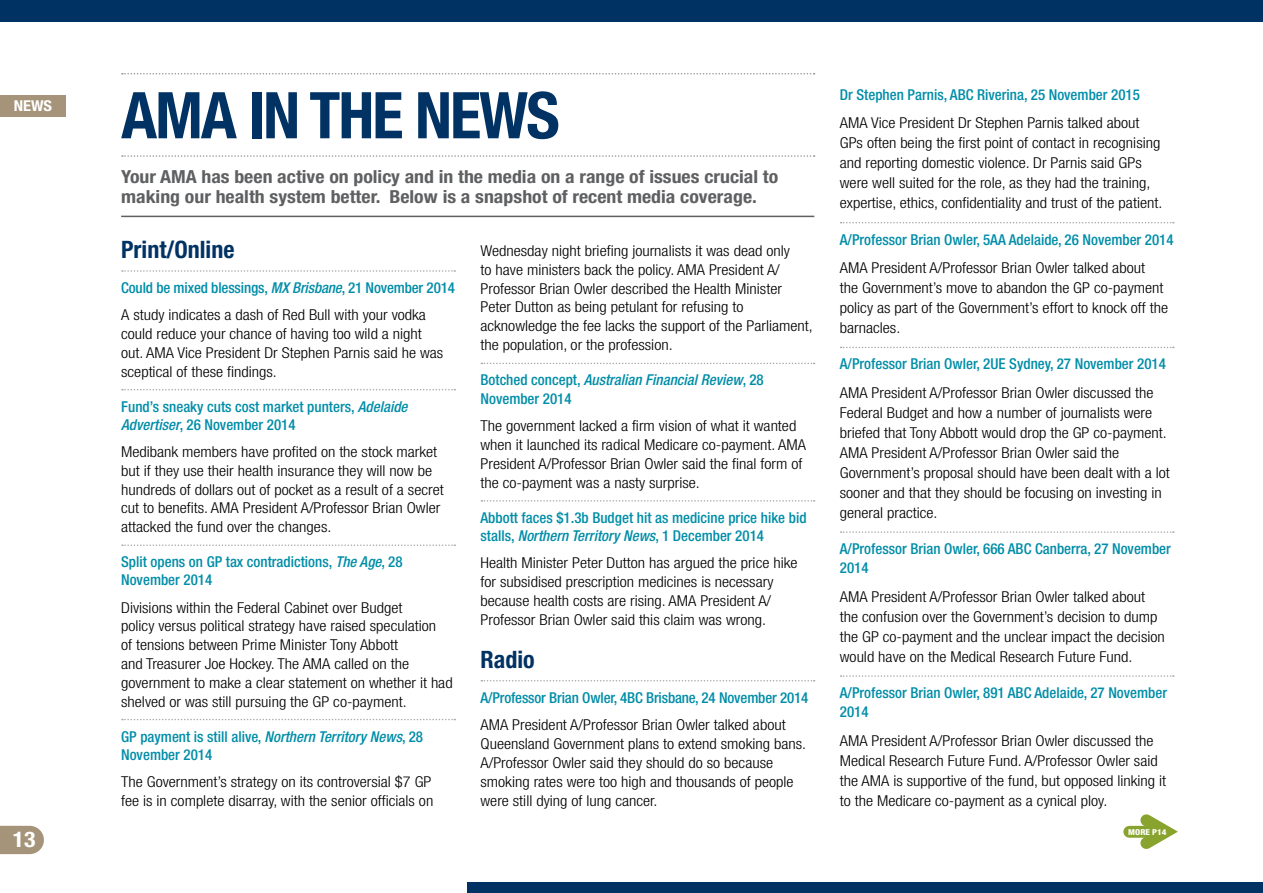
<style>
.page{position:relative;width:1263px;height:893px;background:#fff}
.page>*{position:absolute;margin:0;border:0;box-sizing:border-box;transform-origin:0 0}
.t1{font:700 condensed 64.5px "Helvetica Neue";letter-spacing:-.03em;color:#003263}
.t2{font:700 condensed 24px "Helvetica Neue";color:#003263}
.t3{font:700 condensed 21.6px "Helvetica Neue";color:#fff;scale:1.1 1}
.t4{font:700 condensed 18px/19.5px "Helvetica Neue";color:#5f6062;scale:1.1 1}
.t5{font:300 condensed 15px/20px "Helvetica Neue";color:#000;scale:1.1 1}
.t6{font:500 condensed 15px/18px "Helvetica Neue";color:#008da8}
.t7{font:700 condensed 15px "Helvetica Neue";color:#fff;scale:1.1 1}
.t8{font:800 condensed 8.1px "Helvetica Neue";color:#fff;scale:1.1 1}
.s1{font-weight:500;color:#008da8}
.s2{font-weight:500;font-style:italic;color:#008da8}
.s3{font-style:italic}
</style>
<div class="page">
<div style="left:0;top:95px;width:66px;height:21px;background:#a5947a"></div>
<svg style="left:122px;top:73px;width:693px;height:2px"></svg>
<svg style="left:122px;top:155px;width:693px;height:2px"></svg>
<hr style="left:121px;top:216px;width:693px;height:1px;background:#5f6062">
<svg style="left:122px;top:270px;width:333px;height:2px"></svg>
<svg style="left:122px;top:389px;width:333px;height:1px"></svg>
<svg style="left:122px;top:544px;width:333px;height:2px"></svg>
<svg style="left:122px;top:719px;width:333px;height:1px"></svg>
<svg style="left:481px;top:363px;width:334px;height:1px"></svg>
<svg style="left:481px;top:500px;width:334px;height:2px"></svg>
<svg style="left:481px;top:680px;width:334px;height:1px"></svg>
<svg style="left:841px;top:222px;width:333px;height:1px"></svg>
<svg style="left:841px;top:347px;width:333px;height:1px"></svg>
<svg style="left:841px;top:531px;width:333px;height:2px"></svg>
<svg style="left:841px;top:675px;width:333px;height:2px"></svg>
<div style="left:468px;top:882px;width:795px;height:11px;background:#003263"></div>
<div style="left:0;top:0;width:1263px;height:22px;background:#003263"></div>
<svg style="left:0;top:826px;width:44px;height:28px"></svg>
<svg style="left:1130px;top:814px;width:48px;height:35px"></svg>
<div style="left:1129px;top:826px;width:30px;height:12px;background:#89a42e"></div>
<p class="t7" style="left:14px;top:97px;width:36px">NEWS</p>
<h1 class="t1" style="left:121px;top:76px;width:440px">AMA IN THE NEWS</h1>
<p class="t4" style="left:121px;top:167px;width:599px">Your AMA has been active on policy and in the media on a range of issues crucial to making our health system better. Below is a snapshot of recent media coverage.</p>
<h2 class="t2" style="left:121px;top:235px;width:115px">Print/Online</h2>
<p class="t5" style="left:121px;top:274px;width:305px;line-height:27.3px"><span class="s1">Could be mixed blessings,</span> <span class="s2">MX Brisbane</span><span class="s1">, 21 November 2014<br></span>A study indicates a dash of Red Bull with your vodka</p>
<p class="t5" style="left:121px;top:324px;width:294px;line-height:18.8px">could reduce your chance of having too wild a night out. AMA Vice President Dr Stephen Parnis said he was sceptical of these findings.</p>
<p class="t6" style="left:121px;top:397px;width:288px">Fund’s sneaky cuts cost market punters, <span class="s3">Adelaide<br>Advertiser</span>, 26 November 2014</p>
<p class="t5" style="left:121px;top:442px;width:295px;line-height:18.8px">Medibank members have profited on the stock market but if they use their health insurance they will now be hundreds of dollars out of pocket as a result of a secret cut to benefits. AMA President A/Professor Brian Owler attacked the fund over the changes.</p>
<p class="t6" style="left:121px;top:553px;width:283px">Split opens on GP tax contradictions, <span class="s3">The Age</span>, 28<br>November 2014</p>
<p class="t5" style="left:121px;top:598px;width:303px;line-height:18.8px">Divisions within the Federal Cabinet over Budget<br>policy versus political strategy have raised speculation<br>of tensions between Prime Minister Tony Abbott<br>and Treasurer Joe Hockey. The AMA called on the government to make a clear statement on whether it had shelved or was still pursuing the GP co-payment.</p>
<p class="t6" style="left:121px;top:727px;width:303px">GP payment is still alive, <span class="s3">Northern Territory News</span>, 28<br>November 2014</p>
<p class="t5" style="left:121px;top:772px;width:285px;line-height:18.8px">The Government’s strategy on its controversial $7 GP fee is in complete disarray, with the senior officials on</p>
<p class="t5" style="left:480px;top:241px;width:303px;line-height:18.9px">Wednesday night briefing journalists it was dead only<br>to have ministers back the policy. AMA President A/ Professor Brian Owler described the Health Minister Peter Dutton as being petulant for refusing to acknowledge the fee lacks the support of the Parliament, the population, or the profession.</p>
<p class="t6" style="left:480px;top:371px;width:285px">Botched concept, <span class="s3">Australian Financial Review</span>, 28<br>November 2014</p>
<p class="t5" style="left:480px;top:416px;width:297px;line-height:18.9px">The government lacked a firm vision of what it wanted when it launched its radical Medicare co-payment. AMA President A/Professor Brian Owler said the final form of the co-payment was a nasty surprise.</p>
<p class="t6" style="left:480px;top:508px;width:328px">Abbott faces $1.3b Budget hit as medicine price hike bid stalls, <span class="s3">Northern Territory News</span>, 1 December 2014</p>
<p class="t5" style="left:480px;top:554px;width:290px;line-height:18.9px">Health Minister Peter Dutton has argued the price hike for subsidised prescription medicines is necessary because health costs are rising. AMA President A/ Professor Brian Owler said this claim was wrong.</p>
<h2 class="t2" style="left:480px;top:644px;width:56px">Radio</h2>
<p class="t6" style="left:480px;top:688px;width:329px">A/Professor Brian Owler, 4BC Brisbane, 24 November 2014</p>
<p class="t5" style="left:480px;top:715px;width:297px;line-height:18.9px">AMA President A/Professor Brian Owler talked about Queensland Government plans to extend smoking bans.<br>A/Professor Owler said they should do so because smoking rates were too high and thousands of people were still dying of lung cancer.</p>
<h3 class="t3" style="left:13px;top:826px;width:22px">13</h3>
<p class="t6" style="left:840px;top:85px;width:302px">Dr Stephen Parnis, ABC Riverina, 25 November 2015</p>
<p class="t5" style="left:840px;top:113px;width:295px">AMA Vice President Dr Stephen Parnis talked about GPs often being the first point of contact in recognising and reporting domestic violence. Dr Parnis said GPs were well suited for the role, as they had the training, expertise, ethics, confidentiality and trust of the patient.</p>
<p class="t6" style="left:840px;top:230px;width:335px">A/Professor Brian Owler, 5AA Adelaide, 26 November 2014</p>
<p class="t5" style="left:840px;top:258px;width:300px">AMA President A/Professor Brian Owler talked about<br>the Government’s move to abandon the GP co-payment policy as part of the Government’s effort to knock off the barnacles.</p>
<p class="t6" style="left:840px;top:355px;width:328px">A/Professor Brian Owler, 2UE Sydney, 27 November 2014</p>
<p class="t5" style="left:840px;top:383px;width:301px">AMA President A/Professor Brian Owler discussed the Federal Budget and how a number of journalists were briefed that Tony Abbott would drop the GP co-payment.<br>AMA President A/Professor Brian Owler said the Government’s proposal should have been dealt with a lot sooner and that they should be focusing on investing in general practice.</p>
<p class="t6" style="left:840px;top:539px;width:333px;line-height:19.2px">A/Professor Brian Owler, 666 ABC Canberra, 27 November<br>2014</p>
<p class="t5" style="left:840px;top:586px;width:297px">AMA President A/Professor Brian Owler talked about the confusion over the Government’s decision to dump the GP co-payment and the unclear impact the decision would have on the Medical Research Future Fund.</p>
<p class="t6" style="left:840px;top:683px;width:329px;line-height:19.2px">A/Professor Brian Owler, 891 ABC Adelaide, 27 November<br>2014</p>
<p class="t5" style="left:840px;top:730px;width:298px">AMA President A/Professor Brian Owler discussed the Medical Research Future Fund. A/Professor Owler said the AMA is supportive of the fund, but opposed linking it to the Medicare co-payment as a cynical ploy.</p>
<p class="t8" style="left:1128px;top:827px;width:36px">MORE P14</p>
</div>
